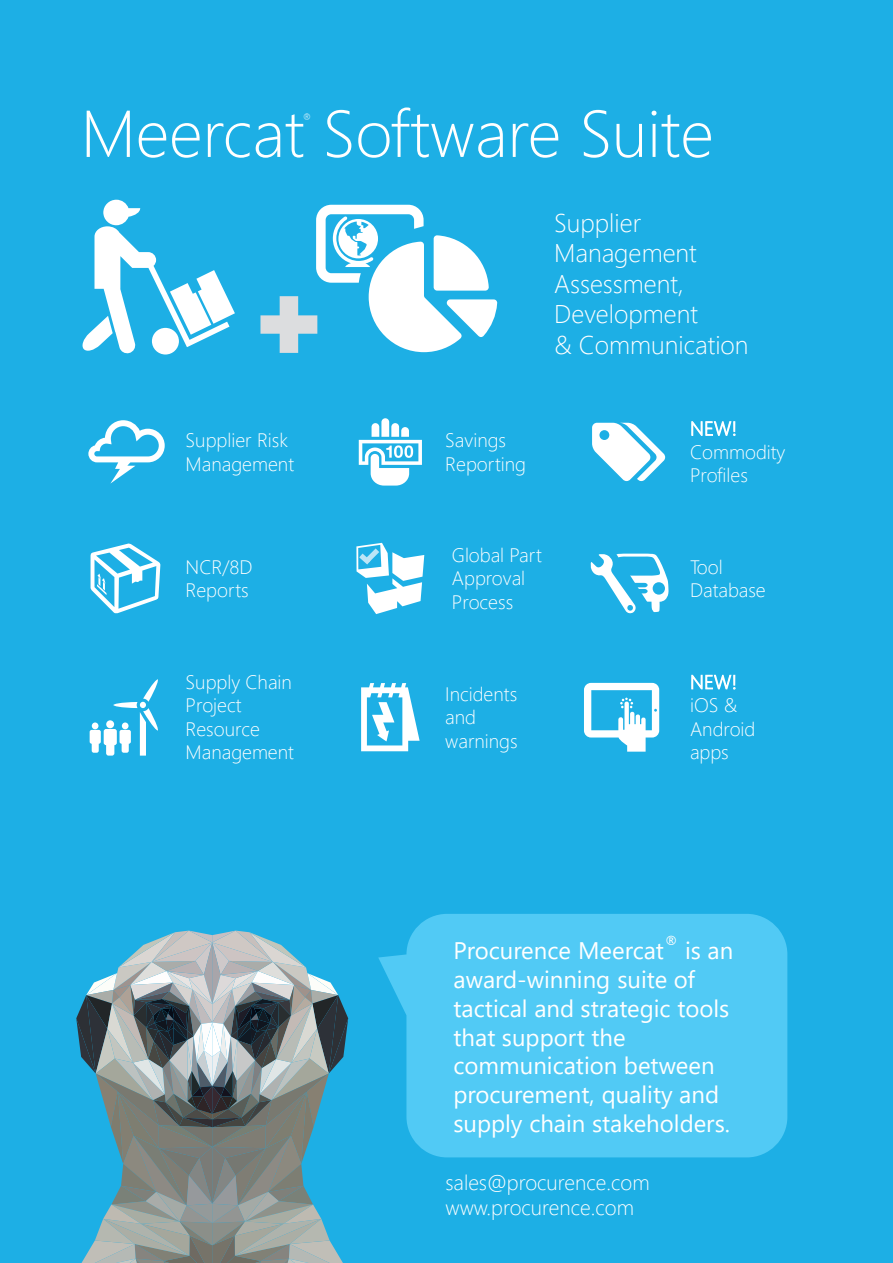
<style>
.page{position:relative;width:893px;height:1263px;background:#1dafe5}
.page>*{position:absolute;margin:0;border:0;box-sizing:border-box;transform-origin:0 0}
.t1{font:300 66.15px "Segoe UI";color:#fff}
.t2{font:300 25.65px "Segoe UI";color:#fff}
.t3{font:300 25.5px/30.6px "Segoe UI";color:#fff}
.t4{font:24px/28.8px "Segoe UI";color:#fff}
.t5{font:300 21px/25.2px "Segoe UI";color:#fff}
.t6{font:300 19.5px/23.4px "Segoe UI";color:#fff}
.t7{font:16.05px "Segoe UI";color:#fff}
.t8{font:300 10.5px "Segoe UI";color:#fff}
</style>
<div class="page">
<svg style="left:378px;top:914px;width:409px;height:243px;background:#4dc7f3"></svg>
<svg style="left:82px;top:200px;width:153px;height:154px"></svg>
<svg style="left:260px;top:205px;width:237px;height:148px"></svg>
<svg style="left:90px;top:679px;width:68px;height:77px"></svg>
<svg style="left:91px;top:543px;width:69px;height:70px"></svg>
<svg style="left:359px;top:418px;width:63px;height:68px"></svg>
<svg style="left:590px;top:553px;width:79px;height:61px"></svg>
<svg style="left:361px;top:683px;width:59px;height:68px"></svg>
<svg style="left:88px;top:420px;width:77px;height:64px"></svg>
<svg style="left:356px;top:543px;width:68px;height:71px"></svg>
<svg style="left:584px;top:683px;width:75px;height:69px"></svg>
<svg style="left:691px;top:674px;width:45px;height:16px"></svg>
<svg style="left:691px;top:421px;width:45px;height:15px"></svg>
<svg style="left:592px;top:423px;width:73px;height:58px"></svg>
<svg style="left:76px;top:930px;width:272px;height:333px"></svg>
<h1 class="t1" style="left:81px;top:71px;width:635px">Meercat Software Suite</h1>
<p class="t8" style="left:303px;top:107px;width:11px">®</p>
<p class="t6" style="left:186px;top:427px;width:110px">Supplier Risk<br>Management</p>
<p class="t6" style="left:186px;top:553px;width:69px">NCR/8D<br>Reports</p>
<p class="t6" style="left:186px;top:668px;width:110px">Supply Chain<br>Project<br>Resource<br>Management</p>
<h3 class="t3" style="left:554px;top:205px;width:88px">Supplier</h3>
<h2 class="t2" style="left:554px;top:229px;width:144px">Management</h2>
<h3 class="t3" style="left:554px;top:266px;width:196px">Assessment,<br>Development<br>&amp; Communication</h3>
<p class="t6" style="left:445px;top:427px;width:82px">Savings<br>Reporting</p>
<p class="t6" style="left:452px;top:541px;width:91px">Global Part<br>Approval<br>Process</p>
<p class="t6" style="left:445px;top:680px;width:74px">Incidents and warnings</p>
<p class="t6" style="left:690px;top:415px;width:97px">NEW!<br>Commodity<br>Profiles</p>
<p class="t6" style="left:690px;top:553px;width:77px">Tool<br>Database</p>
<p class="t6" style="left:690px;top:668px;width:67px">NEW! iOS &amp;<br>Android apps</p>
<p class="t7" style="left:664px;top:926px;width:16px">®</p>
<p class="t4" style="left:453px;top:934px;width:281px;text-indent:232px">is an award-winning suite of tactical and strategic tools that support the communication between procurement, quality and supply chain stakeholders.</p>
<p class="t5" style="left:445px;top:1168px;width:206px">sales@procurence.com www.procurence.com</p>
<p class="t4" style="left:453px;top:934px;width:212px">Procurence Meercat</p>
</div>
